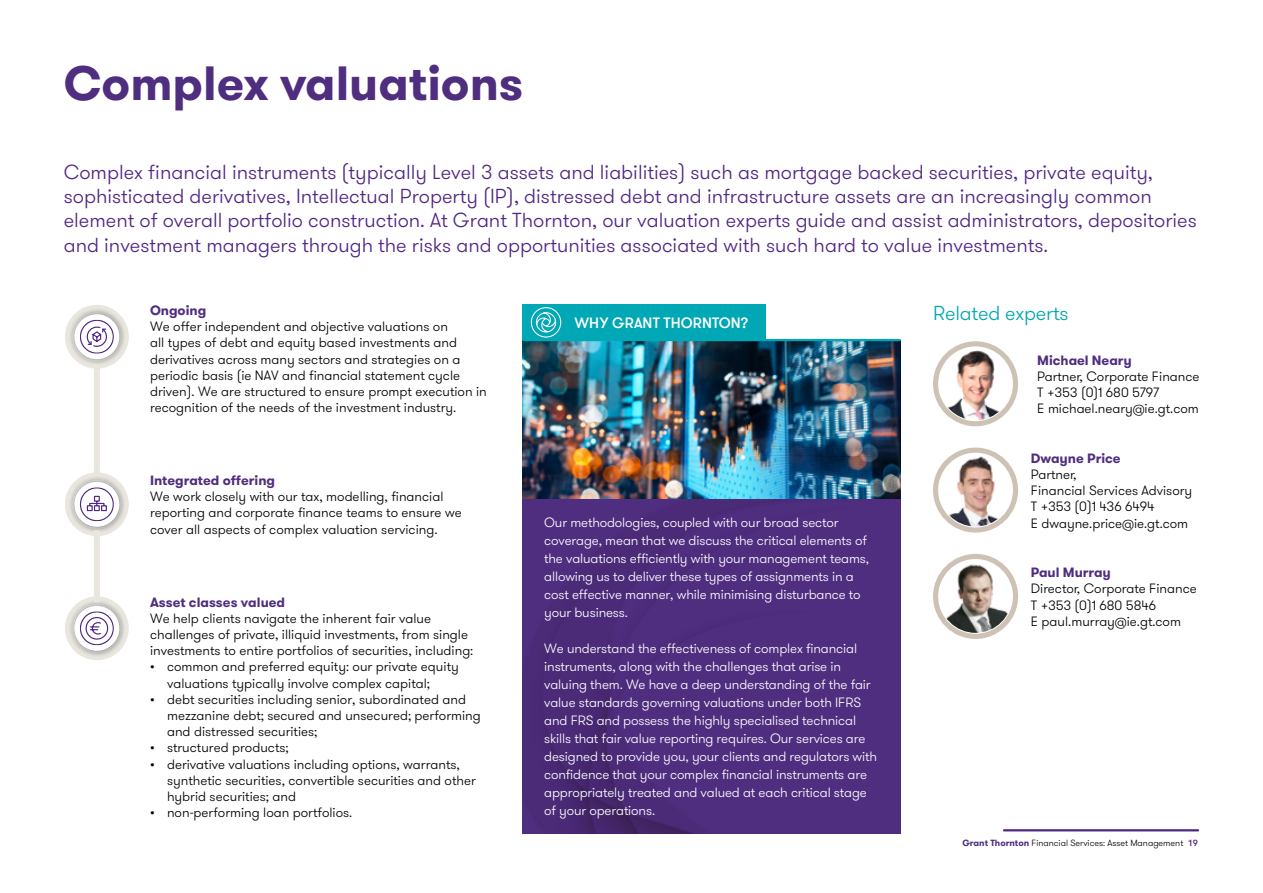
<style>
.page{position:relative;width:1263px;height:893px;background:#fff}
.page>*{position:absolute;margin:0;border:0;box-sizing:border-box;transform-origin:0 0}
.t1{font:700 48px "GT Walsheim Pro";color:#4f2d7f}
.t2{font:300 20.25px/24.3px "GT Walsheim Pro";color:#4f2683}
.t3{font:300 20.25px "GT Walsheim Pro";letter-spacing:-.01em;color:#00a7b5}
.t4{font:500 15px "GT Walsheim Pro";letter-spacing:.005em;color:#fff}
.t5{font:300 13.5px/16.2px "GT Walsheim Pro";color:#000}
.t6{font:300 13.5px/18px "GT Walsheim Pro";letter-spacing:-.01em;color:#fff}
.t7{font:700 13.5px "GT Walsheim Pro";color:#4f2d7f}
.t8{font:300 9px "GT Walsheim Pro";color:#000}
.s1{font-weight:700;color:#4f2d7f}
.s2{font-weight:500;color:#4f2683}
</style>
<div class="page">
<hr style="left:1004px;top:829px;width:194px;height:2px;background:#4f2683">
<div style="left:94px;top:366px;width:6px;height:112px;background:#e9e5df"></div>
<div style="left:65px;top:596px;width:64px;height:64px;border:7px solid #e9e5df;border-radius:50%"></div>
<div style="left:68px;top:600px;width:57px;height:57px;background:#000;opacity:.59"></div>
<div style="left:74px;top:606px;width:45px;height:45px;background:#fff;border-radius:50%"></div>
<svg style="left:80px;top:611px;width:34px;height:34px"></svg>
<div style="left:65px;top:472px;width:64px;height:64px;border:7px solid #e9e5df;border-radius:50%"></div>
<div style="left:68px;top:476px;width:57px;height:57px;background:#000;opacity:.59"></div>
<div style="left:74px;top:482px;width:45px;height:45px;background:#fff;border-radius:50%"></div>
<svg style="left:80px;top:487px;width:34px;height:34px"></svg>
<div style="left:65px;top:305px;width:64px;height:64px;border:7px solid #e9e5df;border-radius:50%"></div>
<div style="left:68px;top:308px;width:57px;height:58px;background:#000;opacity:.59"></div>
<div style="left:74px;top:314px;width:45px;height:45px;background:#fff;border-radius:50%"></div>
<svg style="left:80px;top:320px;width:34px;height:34px"></svg>
<div style="left:94px;top:530px;width:6px;height:72px;background:#e9e5df"></div>
<img style="left:522px;top:341px;width:379px;height:158px">
<div style="left:522px;top:499px;width:379px;height:334px;background:#4f2d7f"></div>
<hr style="left:523px;top:339px;width:377px;height:2px;background:#00a7b5">
<div style="left:522px;top:305px;width:244px;height:35px;background:#00a7b5"></div>
<svg style="left:531px;top:307px;width:30px;height:31px"></svg>
<div style="left:933px;top:448px;width:85px;height:85px;border:5px solid #cec2b4;border-radius:50%"></div>
<img style="left:939px;top:454px;width:73px;height:72px">
<div style="left:933px;top:341px;width:85px;height:85px;border:5px solid #cec2b4;border-radius:50%"></div>
<img style="left:939px;top:350px;width:73px;height:70px">
<div style="left:933px;top:554px;width:85px;height:85px;border:5px solid #cec2b4;border-radius:50%"></div>
<img style="left:939px;top:562px;width:73px;height:71px">
<h1 class="t1" style="left:64px;top:52px;width:461px">Complex valuations</h1>
<p class="t2" style="left:64px;top:160px;width:1134px">Complex financial instruments (typically Level 3 assets and liabilities) such as mortgage backed securities, private equity, sophisticated derivatives, Intellectual Property (IP), distressed debt and infrastructure assets are an increasingly common element of overall portfolio construction. At Grant Thornton, our valuation experts guide and assist administrators, depositories and investment managers through the risks and opportunities associated with such hard to value investments.</p>
<p class="t7" style="left:150px;top:301px;width:58px">Ongoing</p>
<p class="t5" style="left:150px;top:319px;width:338px">We offer independent and objective valuations on<br>all types of debt and equity based investments and derivatives across many sectors and strategies on a periodic basis (ie NAV and financial statement cycle driven). We are structured to ensure prompt execution in recognition of the needs of the investment industry.</p>
<p class="t4" style="left:574px;top:313px;width:175px">WHY GRANT THORNTON?</p>
<p class="t7" style="left:150px;top:471px;width:127px">Integrated offering</p>
<p class="t5" style="left:150px;top:489px;width:313px">We work closely with our tax, modelling, financial reporting and corporate finance teams to ensure we cover all aspects of complex valuation servicing.</p>
<p class="t7" style="left:150px;top:593px;width:137px">Asset classes valued</p>
<p class="t5" style="left:150px;top:610px;width:325px">We help clients navigate the inherent fair value challenges of private, illiquid investments, from single investments to entire portfolios of securities, including:</p>
<p class="t5" style="left:167px;top:659px;width:293px;text-indent:-17px">• common and preferred equity: our private equity valuations typically involve complex capital;</p>
<p class="t5" style="left:167px;top:691px;width:315px;text-indent:-17px">• debt securities including senior, subordinated and mezzanine debt; secured and unsecured; performing and distressed securities;</p>
<p class="t5" style="left:150px;top:740px;width:140px">• structured products;</p>
<p class="t5" style="left:167px;top:756px;width:310px;text-indent:-17px">• derivative valuations including options, warrants, synthetic securities, convertible securities and other hybrid securities; and</p>
<p class="t5" style="left:150px;top:805px;width:204px">• non-performing loan portfolios.</p>
<p class="t6" style="left:544px;top:514px;width:326px">Our methodologies, coupled with our broad sector coverage, mean that we discuss the critical elements of the valuations efficiently with your management teams, allowing us to deliver these types of assignments in a cost effective manner, while minimising disturbance to your business.</p>
<p class="t6" style="left:544px;top:640px;width:334px">We understand the effectiveness of complex financial instruments, along with the challenges that arise in valuing them. We have a deep understanding of the fair value standards governing valuations under both IFRS and FRS and possess the highly specialised technical skills that fair value reporting requires. Our services are designed to provide you, your clients and regulators with confidence that your complex financial instruments are appropriately treated and valued at each critical stage of your operations.</p>
<h2 class="t3" style="left:933px;top:300px;width:137px">Related experts</h2>
<p class="t7" style="left:1037px;top:351px;width:96px">Michael Neary</p>
<p class="t5" style="left:1037px;top:368px;width:164px">Partner, Corporate Finance<br>T +353 (0)1 680 5797<br>E michael.neary@ie.gt.com</p>
<p class="t7" style="left:1031px;top:449px;width:91px">Dwayne Price</p>
<p class="t5" style="left:1031px;top:466px;width:163px">Partner,<br>Financial Services Advisory<br>T +353 (0)1 436 6494<br>E dwayne.price@ie.gt.com</p>
<p class="t7" style="left:1031px;top:564px;width:82px">Paul Murray</p>
<p class="t5" style="left:1031px;top:581px;width:167px">Director, Corporate Finance<br>T +353 (0)1 680 5846<br>E paul.murray@ie.gt.com</p>
<p class="t8" style="left:962px;top:837px;width:237px"><span class="s1">Grant Thornton</span> Financial Services: Asset Management <span class="s2">19</span></p>
</div>
